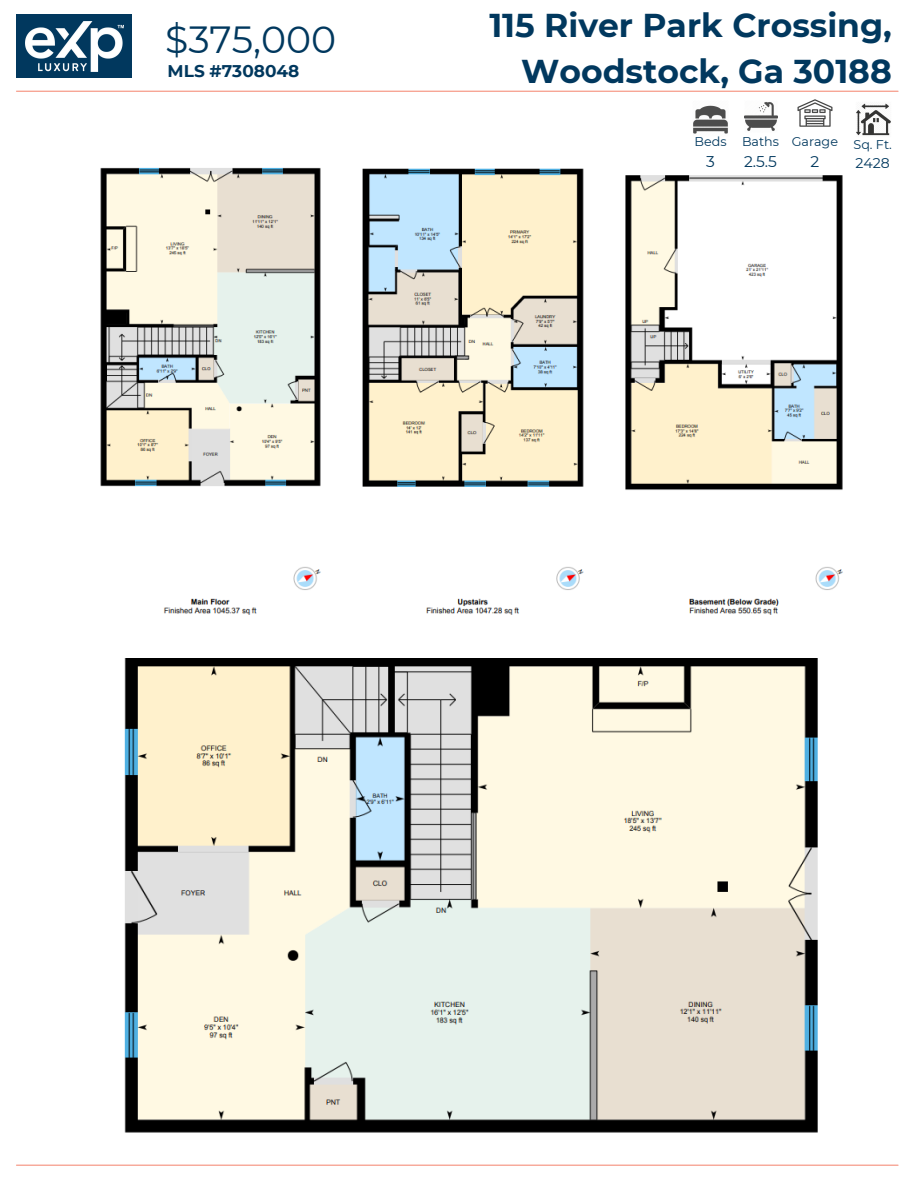
<style>
.page{position:relative;width:918px;height:1188px;background:#fff}
.page>*{position:absolute;margin:0;border:0;box-sizing:border-box;transform-origin:0 0}
.t1{font:37.8px "Montserrat";color:#01385e}
.t2{font:700 33px/46.2px "Montserrat";color:#01385e;text-align:right}
.t3{font:700 16.95px "Montserrat";color:#01385e}
.t4{font:15.45px "Montserrat";color:#01385e}
.t5{font:14.1px "Montserrat";color:#01385e}
.t6{font:12.75px "Montserrat";color:#01385e}
</style>
<div class="page">
<img style="left:124px;top:658px;width:694px;height:475px">
<img style="left:100px;top:115px;width:743px;height:500px">
<img style="left:693px;top:105px;width:36px;height:31px">
<img style="left:744px;top:102px;width:33px;height:31px">
<img style="left:795px;top:99px;width:40px;height:34px">
<img style="left:856px;top:103px;width:35px;height:33px">
<hr style="left:17px;top:91px;width:881px;height:1px;background:#f5907c">
<hr style="left:17px;top:1165px;width:881px;height:1px;background:#f5907c">
<div style="left:16px;top:15px;width:115px;height:63px;background:#01385e"></div>
<img style="left:26px;top:21px;width:98px;height:51px">
<p class="t1" style="left:165px;top:16px;width:173px">$375,000</p>
<p class="t3" style="left:168px;top:61px;width:133px">MLS #7308048</p>
<p class="t2" style="left:489px;top:2px;width:404px">115 River Park Crossing,<br>Woodstock, Ga 30188</p>
<p class="t6" style="left:695px;top:134px;width:34px">Beds</p>
<p class="t4" style="left:706px;top:152px;width:10px">3</p>
<p class="t6" style="left:742px;top:134px;width:39px">Baths</p>
<p class="t4" style="left:744px;top:152px;width:34px">2.5.5</p>
<p class="t6" style="left:792px;top:134px;width:48px">Garage</p>
<p class="t4" style="left:811px;top:152px;width:10px">2</p>
<p class="t6" style="left:854px;top:136px;width:40px">Sq. Ft.</p>
<p class="t5" style="left:856px;top:154px;width:36px">2428</p>
</div>
